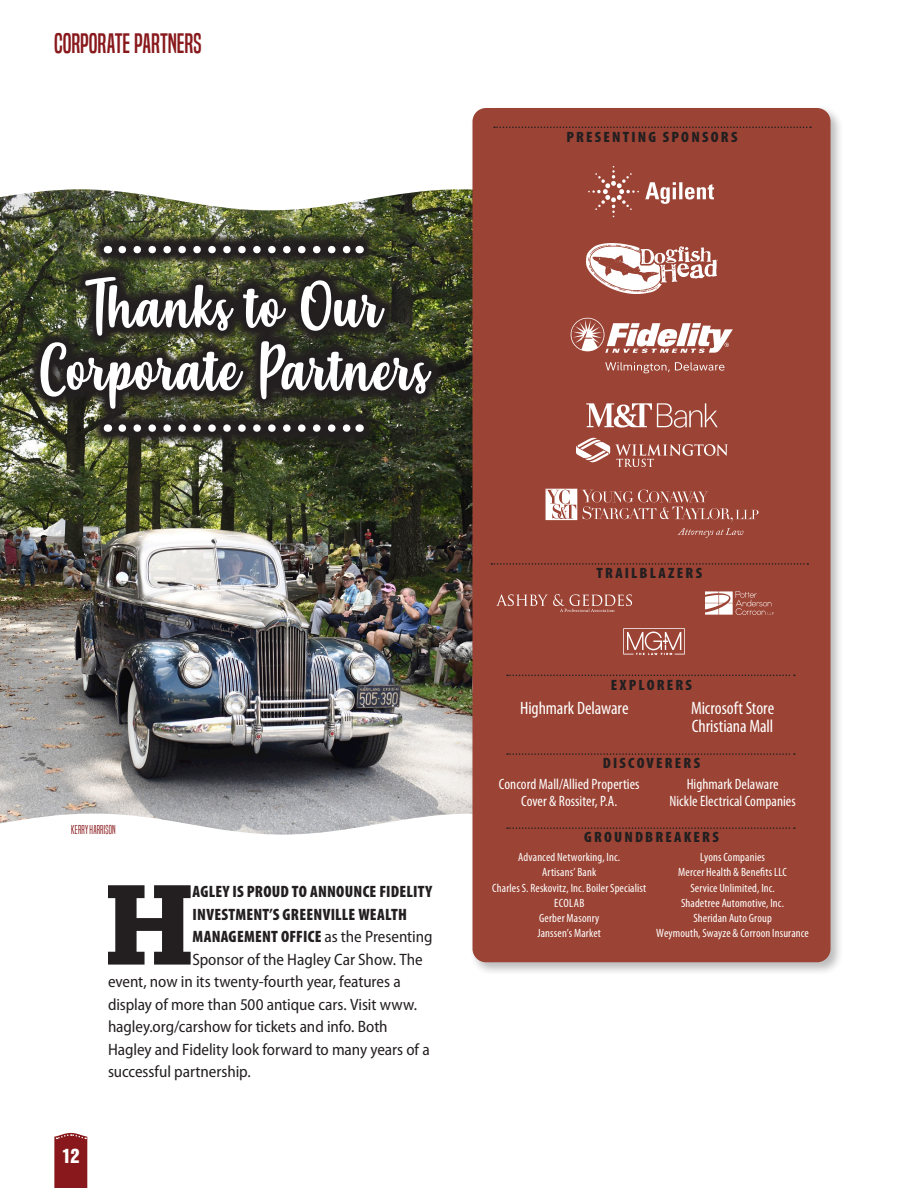
<style>
.page{position:relative;width:918px;height:1188px;background:#fff}
.page>*{position:absolute;margin:0;border:0;box-sizing:border-box;transform-origin:0 0}
.story_text__first_pa{font:900 110.7px "Glypha LT Std";color:#231f20}
.t1{font:60px/63px "Misses";letter-spacing:.005em;color:#fff;text-align:center}
.t2{font:26.25px "Built Titling Rg";letter-spacing:-.005em;color:#88181b}
.sponsor-list{font:condensed 18px/18px "Myriad Pro";letter-spacing:-.005em;color:#fff}
.t3{font:18px "Helvetica Inserat";color:#fff}
.story_text__first_pa-2{font:semi-condensed 16.5px "Myriad Pro";letter-spacing:-.005em;color:#231f20}
.story_text__first_pa-3{font:900 condensed 16.5px "Myriad Pro";letter-spacing:.015em;color:#231f20}
.sponsor-list-2{font:condensed 15px "Myriad Pro";letter-spacing:.005em;color:#fff}
.sponsor_1{font:900 condensed 15px "Myriad Pro";letter-spacing:.14em;color:#231f20;scale:1.05 1}
.sponsor-list-3{font:condensed 12px "Myriad Pro";letter-spacing:.01em;color:#fff}
.box_2{font:12px "Built Titling Lt";letter-spacing:.015em;color:#88181b}
.s1{font-weight:400;font-stretch:semi-condensed}
</style>
<div class="page">
<svg style="left:54px;top:1133px;width:33px;height:55px;background:#8d2326"></svg>
<img style="left:0;top:189px;width:470px;height:646px">
<div style="left:470px;top:105px;width:374px;height:871px;background:#231f20;opacity:.3"></div>
<div style="left:472px;top:108px;width:359px;height:854px;background:#9b4334;border-radius:14px"></div>
<img style="left:588px;top:166px;width:127px;height:52px">
<img style="left:586px;top:243px;width:132px;height:50px">
<img style="left:545px;top:488px;width:214px;height:50px">
<img style="left:586px;top:403px;width:132px;height:25px">
<img style="left:577px;top:438px;width:151px;height:29px">
<img style="left:496px;top:595px;width:135px;height:17px">
<svg style="left:494px;top:127px;width:317px;height:1px"></svg>
<svg style="left:491px;top:563px;width:317px;height:2px"></svg>
<svg style="left:571px;top:318px;width:162px;height:35px"></svg>
<svg style="left:605px;top:362px;width:119px;height:11px"></svg>
<img style="left:623px;top:628px;width:62px;height:28px">
<img style="left:705px;top:591px;width:69px;height:24px">
<svg style="left:507px;top:675px;width:288px;height:1px"></svg>
<svg style="left:507px;top:753px;width:288px;height:2px"></svg>
<svg style="left:507px;top:827px;width:288px;height:2px"></svg>
<svg style="left:26px;top:232px;width:419px;height:214px;background:#373929"></svg>
<svg style="left:122px;top:246px;width:230px;height:7px"></svg>
<svg style="left:122px;top:424px;width:230px;height:8px"></svg>
<p class="t2" style="left:54px;top:28px;width:149px">CORPORATE PARTNERS</p>
<p class="t1" style="left:38px;top:277px;width:393px">Thanks to Our<br>Corporate Partners</p>
<p class="sponsor_1" style="left:567px;top:127px;width:164px">PRESENTING SPONSORS</p>
<p class="box_2" style="left:71px;top:823px;width:46px">KERRY HARRISON</p>
<h3 class="t3" style="left:62px;top:1145px;width:19px">12</h3>
<p class="story_text__first_pa" style="left:106px;top:858px;width:88px">H</p>
<p class="story_text__first_pa-3" style="left:193px;top:881px;width:241px">AGLEY IS PROUD TO ANNOUNCE FIDELITY</p>
<p class="story_text__first_pa-3" style="left:193px;top:904px;width:216px">INVESTMENT’S GREENVILLE WEALTH</p>
<p class="story_text__first_pa-3" style="left:193px;top:926px;width:242px">MANAGEMENT OFFICE <span class="s1">as the Presenting</span></p>
<p class="story_text__first_pa-2" style="left:192px;top:949px;width:232px">Sponsor of the Hagley Car Show. The</p>
<p class="story_text__first_pa-2" style="left:108px;top:971px;width:294px">event, now in its twenty-fourth year, features a</p>
<p class="story_text__first_pa-2" style="left:108px;top:994px;width:311px">display of more than 500 antique cars. Visit www.</p>
<p class="story_text__first_pa-2" style="left:108px;top:1016px;width:281px">hagley.org/carshow for tickets and info. Both</p>
<p class="story_text__first_pa-2" style="left:108px;top:1039px;width:323px">Hagley and Fidelity look forward to many years of a</p>
<p class="story_text__first_pa-2" style="left:108px;top:1061px;width:144px">successful partnership.</p>
<p class="sponsor_1" style="left:596px;top:564px;width:102px">TRAILBLAZERS</p>
<p class="sponsor_1" style="left:611px;top:675px;width:79px">EXPLORERS</p>
<p class="sponsor-list" style="left:520px;top:699px;width:110px">Highmark Delaware</p>
<p class="sponsor-list" style="left:691px;top:699px;width:85px">Microsoft Store<br>Christiana Mall</p>
<p class="sponsor_1" style="left:603px;top:754px;width:94px">DISCOVERERS</p>
<p class="sponsor-list-2" style="left:499px;top:775px;width:142px">Concord Mall/Allied Properties</p>
<p class="sponsor-list-2" style="left:521px;top:792px;width:98px">Cover &amp; Rossiter, P.A.</p>
<p class="sponsor-list-2" style="left:687px;top:775px;width:93px">Highmark Delaware</p>
<p class="sponsor-list-2" style="left:669px;top:792px;width:128px">Nickle Electrical Companies</p>
<p class="sponsor_1" style="left:584px;top:828px;width:130px">GROUNDBREAKERS</p>
<p class="sponsor-list-3" style="left:518px;top:850px;width:103px">Advanced Networking, Inc.</p>
<p class="sponsor-list-3" style="left:542px;top:865px;width:56px">Artisans’ Bank</p>
<p class="sponsor-list-3" style="left:492px;top:880px;width:156px">Charles S. Reskovitz, Inc. Boiler Specialist</p>
<p class="sponsor-list-3" style="left:554px;top:896px;width:32px">ECOLAB</p>
<p class="sponsor-list-3" style="left:539px;top:911px;width:62px">Gerber Masonry</p>
<p class="sponsor-list-3" style="left:538px;top:926px;width:65px">Janssen’s Market</p>
<p class="sponsor-list-3" style="left:700px;top:850px;width:66px">Lyons Companies</p>
<p class="sponsor-list-3" style="left:678px;top:865px;width:110px">Mercer Health &amp; Benefits LLC</p>
<p class="sponsor-list-3" style="left:690px;top:880px;width:86px">Service Unlimited, Inc.</p>
<p class="sponsor-list-3" style="left:681px;top:896px;width:104px">Shadetree Automotive, Inc.</p>
<p class="sponsor-list-3" style="left:693px;top:911px;width:80px">Sheridan Auto Group</p>
<p class="sponsor-list-3" style="left:656px;top:926px;width:154px">Weymouth, Swayze &amp; Corroon Insurance</p>
</div>
